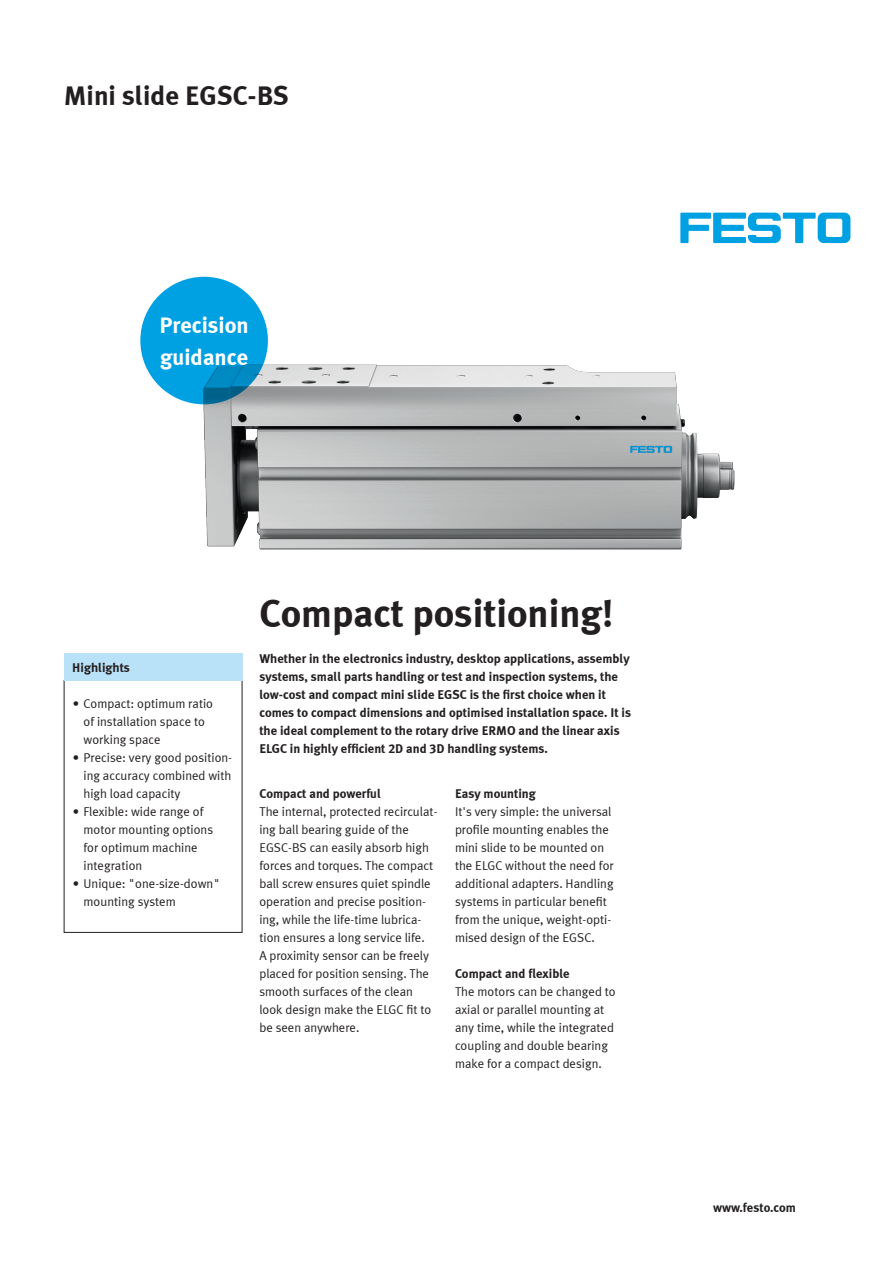
<style>
.page{position:relative;width:893px;height:1263px;background:#fff}
.page>*{position:absolute;margin:0;border:0;box-sizing:border-box;transform-origin:0 0}
.Meta_26pt_bo{font:700 39px "Meta Plus LF";color:#231f20}
.Meta_18pt_bo{font:700 27px "Meta Plus LF";color:#231f20}
.Meta_15pt_bo_white_c{font:700 22.5px/31.5px "Meta Plus LF";color:#fff}
.Meta_8_5pt_re{font:12.75px/18px "Meta Plus LF";color:#231f20}
.Meta_8_5pt_bo{font:700 12.75px/18px "Meta Plus LF";color:#231f20}
.Meta_8_5pt_bo_free{font:700 12.75px "Meta Plus LF";color:#231f20}
</style>
<div class="page">
<svg style="left:680px;top:213px;width:170px;height:30px"></svg>
<img style="left:203px;top:364px;width:532px;height:185px">
<div style="left:140px;top:277px;width:128px;height:127px;background:#00a1e3;border-radius:50%"></div>
<div style="left:64px;top:654px;width:178px;height:27px;background:#b9e1f7"></div>
<p class="Meta_18pt_bo" style="left:64px;top:79px;width:227px">Mini slide EGSC-BS</p>
<p class="Meta_15pt_bo_white_c" style="left:159px;top:309px;width:91px">Precision guidance</p>
<p class="Meta_8_5pt_bo" style="left:72px;top:658px;width:59px">Highlights</p>
<p class="Meta_8_5pt_re" style="left:84px;top:694px;width:131px;text-indent:-11px">• Compact: optimum ratio of installation space to working space</p>
<p class="Meta_8_5pt_re" style="left:84px;top:748px;width:150px;text-align:justify;text-indent:-11px">• Precise: very good position&shy;ing accuracy combined with high load capacity</p>
<p class="Meta_8_5pt_re" style="left:84px;top:802px;width:131px;text-indent:-11px">• Flexible: wide range of motor mounting options for optimum machine integration</p>
<p class="Meta_8_5pt_re" style="left:84px;top:874px;width:138px;text-indent:-11px">• Unique: "one-size-down" mounting system</p>
<p class="Meta_26pt_bo" style="left:259px;top:588px;width:356px">Compact positioning!</p>
<p class="Meta_8_5pt_bo" style="left:259px;top:649px;width:373px">Whether in the electronics industry, desktop applications, assembly systems, small parts handling or test and inspection systems, the low-cost and compact mini slide EGSC is the first choice when it comes to compact dimensions and optimised installation space. It is the ideal complement to the rotary drive ERMO and the linear axis ELGC in highly efficient 2D and 3D handling systems.</p>
<p class="Meta_8_5pt_bo" style="left:259px;top:784px;width:123px">Compact and powerful</p>
<p class="Meta_8_5pt_re" style="left:259px;top:802px;width:180px">The internal, protected recirculat&shy;ing ball bearing guide of the<br>EGSC-BS can easily absorb high forces and torques. The compact ball screw ensures quiet spindle operation and precise position&shy;ing, while the life-time lubrica&shy;tion ensures a long service life.<br>A proximity sensor can be freely placed for position sensing. The smooth surfaces of the clean look design make the ELGC fit to be seen anywhere.</p>
<p class="Meta_8_5pt_bo" style="left:455px;top:784px;width:82px">Easy mounting</p>
<p class="Meta_8_5pt_re" style="left:455px;top:802px;width:160px">It's very simple: the universal profile mounting enables the mini slide to be mounted on the ELGC without the need for additional adapters. Handling systems in particular benefit from the unique, weight-opti&shy;mised design of the EGSC.</p>
<p class="Meta_8_5pt_bo" style="left:455px;top:964px;width:116px">Compact and flexible</p>
<p class="Meta_8_5pt_re" style="left:455px;top:982px;width:162px">The motors can be changed to axial or parallel mounting at any time, while the integrated coupling and double bearing make for a compact design.</p>
<p class="Meta_8_5pt_bo_free" style="left:713px;top:1200px;width:84px">www.festo.com</p>
</div>
